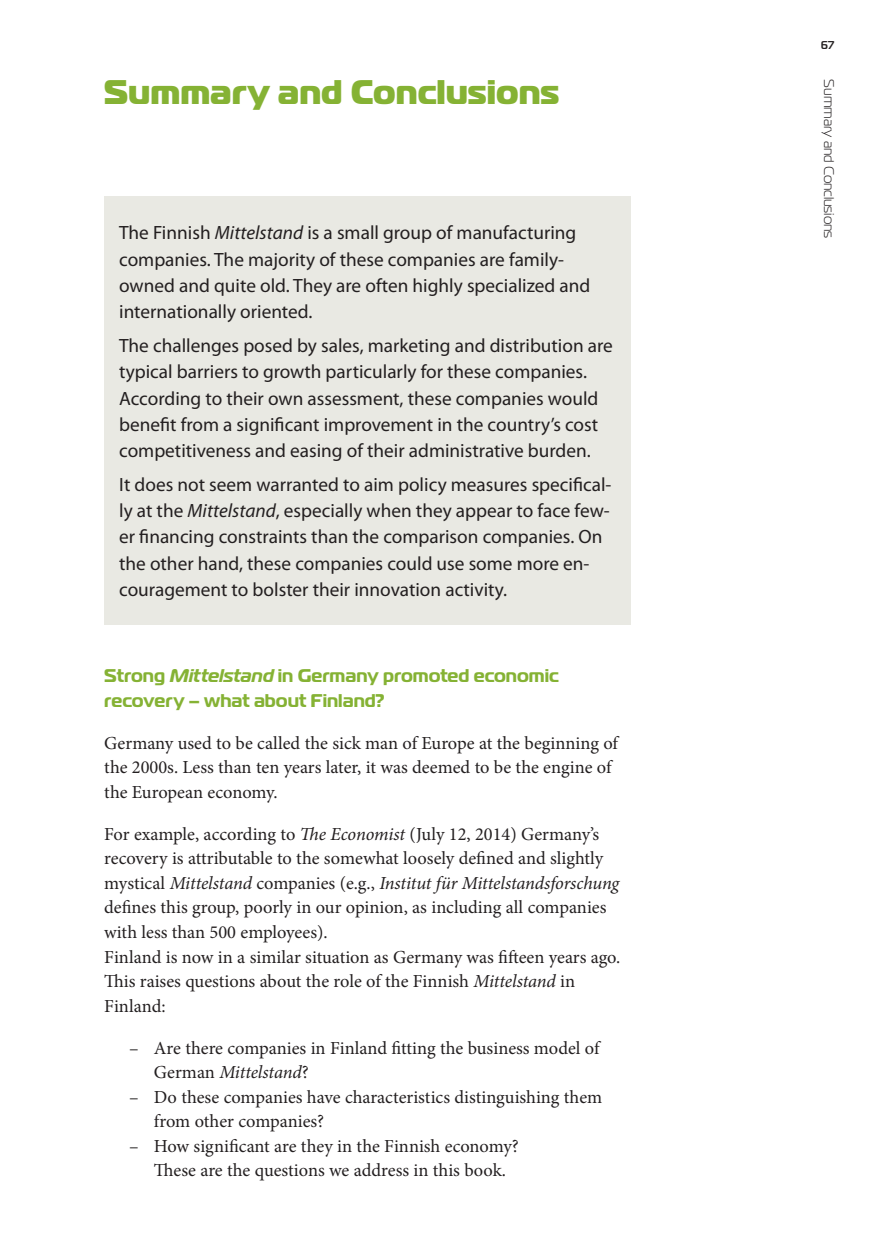
<style>
.page{position:relative;width:874px;height:1241px;background:#fff}
.page>*{position:absolute;margin:0;border:0;box-sizing:border-box;transform-origin:0 0}
.Pääotsikko{font:800 34.12px "Magistral";color:#85b234}
.Boxi__teksti{font:19.25px/26.2px "Myriad Pro";color:#231f20}
.Leipis{font:18.38px/24.5px "Minion Pro";color:#231f20}
.Väliotsikko_1{font:700 18.38px/24.5px "Magistral";color:#85b234}
.t1{font:300 14px "Magistral";color:#231f20}
.Sivunumero{font:500 11.38px "Magistral";color:#231f20}
.s1{font-style:italic}
</style>
<div class="page">
<div style="left:104px;top:196px;width:526px;height:429px;background:#e9e9e3"></div>
<p class="Pääotsikko" style="left:104px;top:70px;width:456px">Summary and Conclusions</p>
<p class="Boxi__teksti" style="left:119px;top:219px;width:472px">The Finnish <span class="s1">Mittelstand</span> is a small group of manufacturing companies. The majority of these companies are family&shy;owned and quite old. They are often highly specialized and internationally oriented.</p>
<p class="Boxi__teksti" style="left:119px;top:332px;width:495px">The challenges posed by sales, marketing and distribution are typical barriers to growth particularly for these companies.<br>According to their own assessment, these companies would benefit from a significant improvement in the country’s cost competitiveness and easing of their administrative burden.</p>
<p class="Boxi__teksti" style="left:119px;top:471px;width:493px">It does not seem warranted to aim policy measures specifical&shy;ly at the <span class="s1">Mittelstand</span>, especially when they appear to face few&shy;er financing constraints than the comparison companies. On the other hand, these companies could use some more en&shy;couragement to bolster their innovation activity.</p>
<p class="Väliotsikko_1" style="left:104px;top:663px;width:456px">Strong <span class="s1">Mittelstand</span> in Germany promoted economic recovery – what about Finland?</p>
<p class="Leipis" style="left:104px;top:730px;width:515px">Germany used to be called the sick man of Europe at the beginning of the 2000s. Less than ten years later, it was deemed to be the engine of the European economy.</p>
<p class="Leipis" style="left:104px;top:821px;width:517px">For example, according to <span class="s1">The Economist</span> (July 12, 2014) Germany’s recovery is attributable to the somewhat loosely defined and slightly mystical <span class="s1">Mittelstand</span> companies (e.g., <span class="s1">Institut für Mittelstandsforschung </span>defines this group, poorly in our opinion, as including all companies with less than 500 employees).<br>Finland is now in a similar situation as Germany was fifteen years ago.<br>This raises questions about the role of the Finnish <span class="s1">Mittelstand</span> in Finland:</p>
<p class="Leipis" style="left:154px;top:1035px;width:447px;text-indent:-25px">– Are there companies in Finland fitting the business model of<br>German <span class="s1">Mittelstand</span>?</p>
<p class="Leipis" style="left:154px;top:1084px;width:449px;text-indent:-25px">– Do these companies have characteristics distinguishing them from other companies?</p>
<p class="Leipis" style="left:154px;top:1133px;width:366px;text-indent:-25px">– How significant are they in the Finnish economy?<br>These are the questions we address in this book.</p>
<p class="Sivunumero" style="left:820px;top:38px;width:15px">67</p>
<p class="t1" style="left:837px;top:79px;width:160px;rotate:90deg">Summary and Conclusions</p>
</div>
